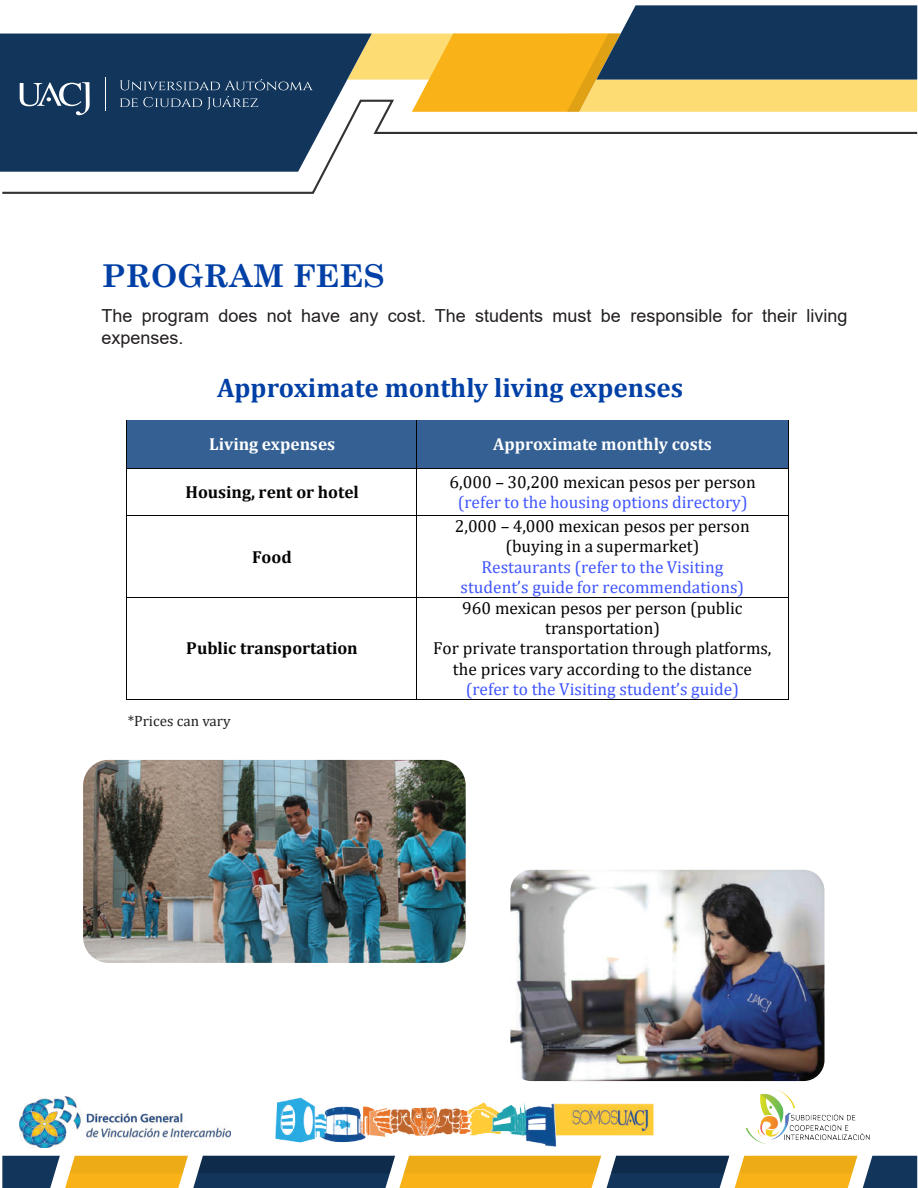
<style>
.page{position:relative;width:918px;height:1188px;background:#fff}
.page>*{position:absolute;margin:0;border:0;box-sizing:border-box;transform-origin:0 0}
.t1{font:700 31.5px "Century Schoolbook";color:#0040a6}
.t2{font:700 27px "Cambria";color:#0040a6}
.t3{font:18px/21.6px "Arial";color:#231f20}
.t4{font:17.4px/20.2px "Cambria";color:#040503;text-align:center}
.t5{font:17.4px/20.2px "Cambria";color:#4055ff;text-align:center}
.t6{font:700 17.4px "Cambria";color:#040503}
.t7{font:700 17.4px "Cambria";color:#fff}
.t8{font:15px "Cambria";color:#231f20}
</style>
<div class="page">
<div style="left:0;top:34px;width:120px;height:65px;background:#11355b"></div>
<svg style="left:2px;top:1156px;width:915px;height:32px;background:#8f7f4a"></svg>
<svg style="left:0;top:99px;width:918px;height:95px"></svg>
<hr style="left:105px;top:78px;width:1px;height:33px;background:#fff">
<svg style="left:20px;top:82px;width:70px;height:33px"></svg>
<svg style="left:120px;top:5px;width:797px;height:107px"></svg>
<img style="left:19px;top:1096px;width:211px;height:52px">
<img style="left:737px;top:1081px;width:133px;height:75px">
<img style="left:265px;top:1081px;width:400px;height:85px">
<img style="left:83px;top:760px;width:383px;height:203px">
<img style="left:510px;top:870px;width:315px;height:211px">
<div style="left:127px;top:421px;width:290px;height:47px;background:#346093"></div>
<div style="left:418px;top:421px;width:370px;height:47px;background:#346093"></div>
<hr style="left:127px;top:420px;width:290px;height:1px;background:#346093">
<hr style="left:417px;top:420px;width:371px;height:1px;background:#346093">
<hr style="left:126px;top:421px;width:1px;height:47px;background:#040503">
<hr style="left:417px;top:421px;width:1px;height:47px;background:#040503">
<hr style="left:788px;top:421px;width:1px;height:47px;background:#040503">
<hr style="left:127px;top:468px;width:290px;height:1px;background:#040503">
<hr style="left:417px;top:468px;width:371px;height:1px;background:#040503">
<hr style="left:126px;top:469px;width:1px;height:46px;background:#040503">
<hr style="left:417px;top:469px;width:1px;height:46px;background:#040503">
<hr style="left:788px;top:469px;width:1px;height:46px;background:#040503">
<hr style="left:127px;top:515px;width:290px;height:1px;background:#040503">
<hr style="left:417px;top:515px;width:371px;height:1px;background:#040503">
<hr style="left:126px;top:516px;width:1px;height:81px;background:#040503">
<hr style="left:417px;top:516px;width:1px;height:81px;background:#040503">
<hr style="left:788px;top:516px;width:1px;height:81px;background:#040503">
<hr style="left:127px;top:597px;width:290px;height:1px;background:#040503">
<hr style="left:417px;top:597px;width:371px;height:1px;background:#040503">
<hr style="left:126px;top:598px;width:1px;height:101px;background:#040503">
<hr style="left:127px;top:699px;width:290px;height:1px;background:#040503">
<hr style="left:417px;top:598px;width:1px;height:101px;background:#040503">
<hr style="left:417px;top:699px;width:371px;height:1px;background:#040503">
<hr style="left:788px;top:598px;width:1px;height:101px;background:#040503">
<h1 class="t1" style="left:102px;top:251px;width:285px">PROGRAM FEES</h1>
<p class="t3" style="left:102px;top:305px;width:747px">The program does not have any cost. The students must be responsible for their living expenses.</p>
<h2 class="t2" style="left:217px;top:369px;width:468px">Approximate monthly living expenses</h2>
<p class="t7" style="left:209px;top:432px;width:127px">Living expenses</p>
<p class="t7" style="left:493px;top:432px;width:220px">Approximate monthly costs</p>
<p class="t6" style="left:185px;top:480px;width:175px">Housing, rent or hotel</p>
<p class="t4" style="left:450px;top:472px;width:308px">6,000 – 30,200 mexican pesos per person</p>
<p class="t5" style="left:458px;top:492px;width:291px">(refer to the housing options directory)</p>
<p class="t6" style="left:252px;top:544px;width:41px">Food</p>
<p class="t6" style="left:186px;top:636px;width:173px">Public transportation</p>
<p class="t8" style="left:128px;top:712px;width:104px">*Prices can vary</p>
<p class="t4" style="left:455px;top:516px;width:296px">2,000 – 4,000 mexican pesos per person (buying in a supermarket)</p>
<p class="t5" style="left:461px;top:556px;width:285px">Restaurants (refer to the Visiting student’s guide for recommendations)</p>
<p class="t4" style="left:433px;top:598px;width:340px">960 mexican pesos per person (public transportation)<br>For private transportation through platforms, the prices vary according to the distance</p>
<p class="t5" style="left:466px;top:679px;width:275px">(refer to the Visiting student’s guide)</p>
</div>
